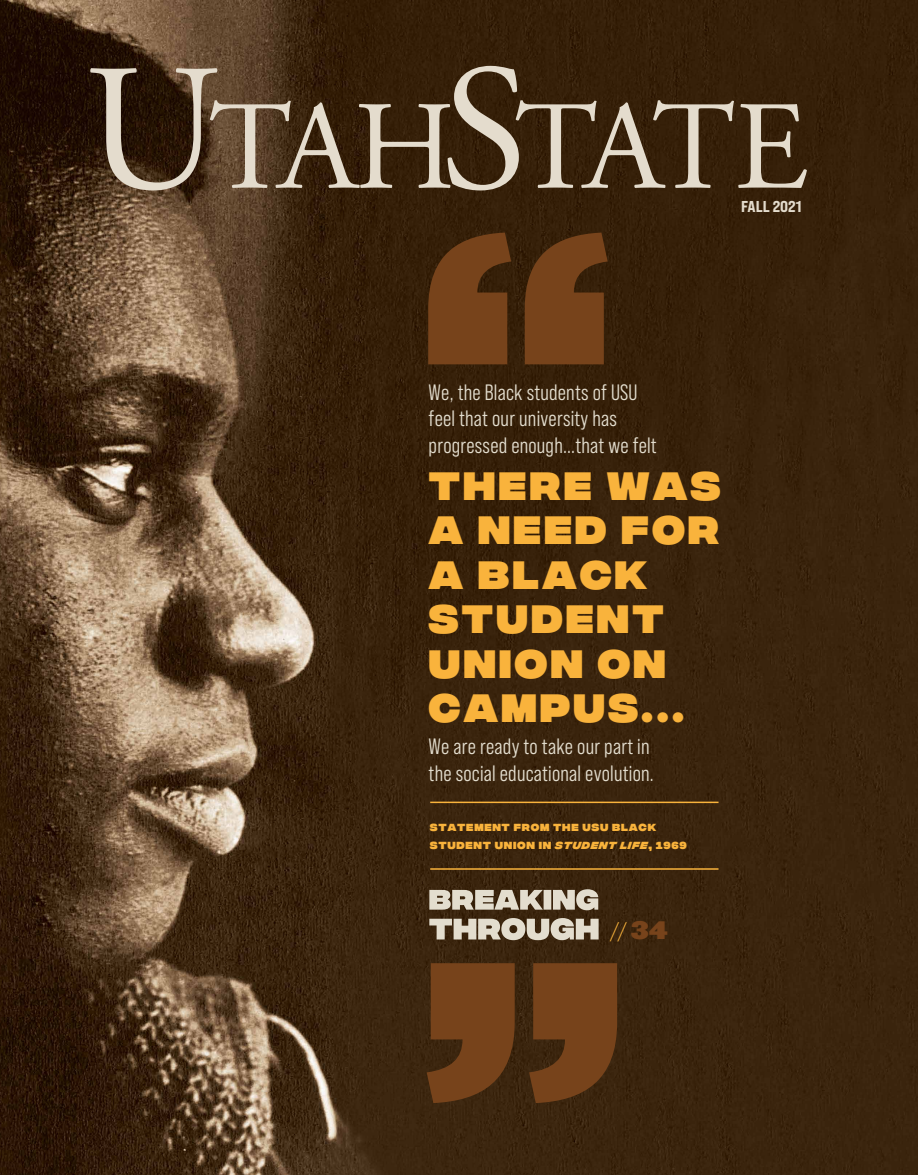
<style>
.page{position:relative;width:918px;height:1175px;background:#fff}
.page>*{position:absolute;margin:0;border:0;box-sizing:border-box;transform-origin:0 0}
.t1{font:126px "Adobe Garamond Pro";letter-spacing:-.085em;color:#e4dccd}
.t2{font:800 39.6px/44.4px "Integral CF";letter-spacing:.07em;color:#f9b33c}
.t3{font:24px "Bebas Neue Pro Exp Bk";color:#f9b33c}
.t4{font:22.2px/26.7px "Bebas Neue Pro Middle";letter-spacing:.01em;color:#e3ddce}
.t5{font:15.75px "Bebas Neue Pro Exp Eb";color:#e4dccd}
.t6{font:800 10.35px/18px "Integral CF";letter-spacing:.07em;color:#f9b33c}
.s1{font-size:180px}
.s2{font-style:italic}
.s3{font-family:"Leviathan HTF Black";color:#77431b}
</style>
<div class="page">
<img style="left:0;top:0;width:918px;height:1174px">
<svg style="left:428px;top:232px;width:180px;height:132px;background:#653915"></svg>
<svg style="left:427px;top:963px;width:190px;height:140px;background:#673b17"></svg>
<svg style="left:429px;top:889px;width:169px;height:21px;background:#b4a998"></svg>
<svg style="left:429px;top:918px;width:170px;height:22px;background:#aca190"></svg>
<hr style="left:430px;top:801px;width:289px;height:2px;background:#f9b33c">
<hr style="left:430px;top:868px;width:289px;height:1px;background:#f9b33c">
<h1 class="t1" style="left:85px;top:72px;width:725px"><span class="s1">U</span>TAH<span class="s1">S</span>TATE</h1>
<p class="t5" style="left:741px;top:196px;width:62px">FALL 2021</p>
<p class="t4" style="left:429px;top:378px;width:230px">We, the Black students of USU feel that our university has progressed enough...that we felt</p>
<h2 class="t2" style="left:429px;top:467px;width:293px">THERE WAS<br>A NEED FOR<br>A BLACK<br>STUDENT<br>UNION ON<br>CAMPUS...</h2>
<p class="t4" style="left:429px;top:733px;width:227px">We are ready to take our part in the social educational evolution.</p>
<p class="t6" style="left:430px;top:819px;width:258px">STATEMENT FROM THE USU BLACK<br>STUDENT UNION IN <span class="s2">STUDENT LIFE</span>, 1969</p>
<p class="t3" style="left:609px;top:916px;width:60px">//<span class="s3">34</span></p>
</div>
